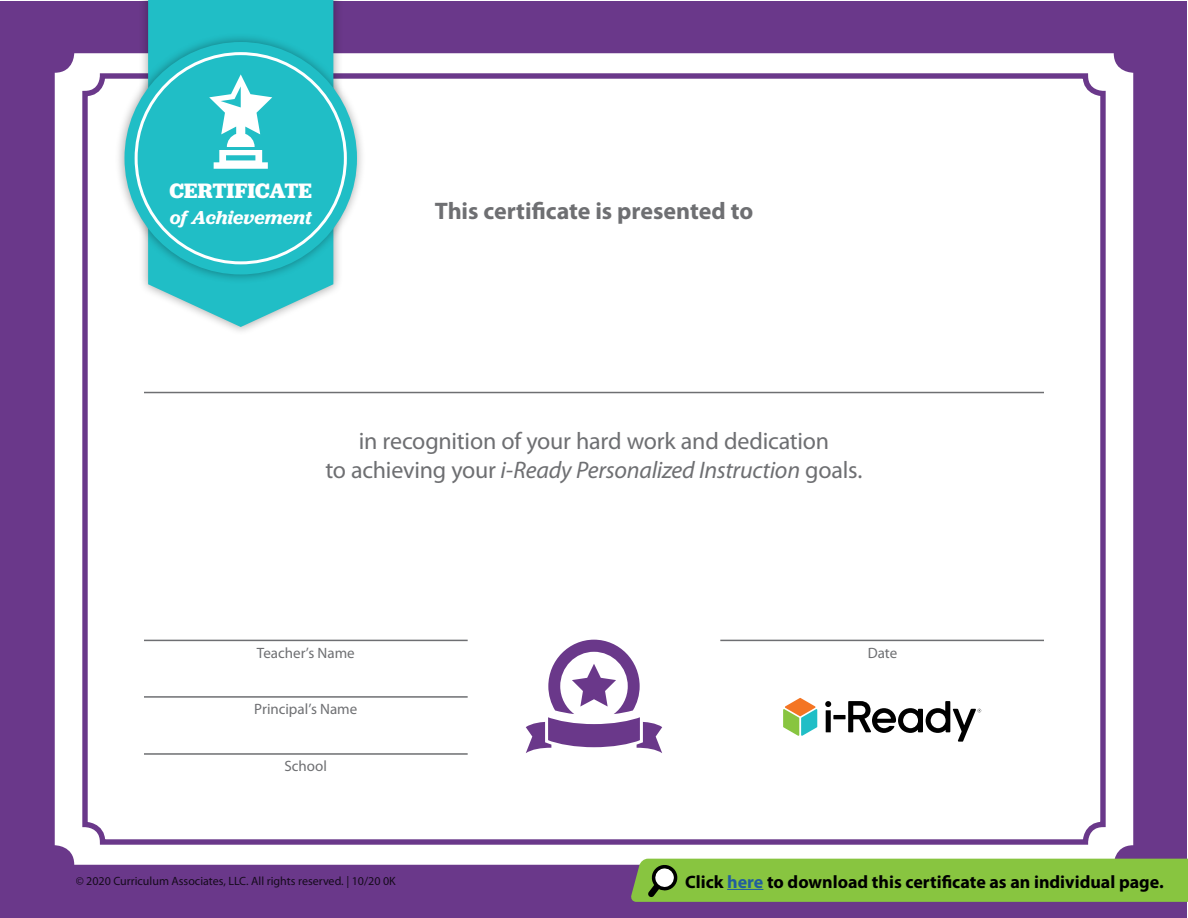
<style>
.page{position:relative;width:1188px;height:918px;background:#fff}
.page>*{position:absolute;margin:0;border:0;box-sizing:border-box;transform-origin:0 0}
.t1{font:24px/28.8px "Myriad Pro";letter-spacing:-.01em;color:#6e6f72;text-align:center}
.t2{font:700 24px "Myriad Pro";letter-spacing:-.005em;color:#6e6f72}
.t3{font:700 21.75px "Jubilat";letter-spacing:-.005em;color:#fff}
.t4{font:italic 600 19.5px "Jubilat";letter-spacing:-.005em;color:#fff}
.t5{font:700 18px "Myriad Pro";color:#000}
.t6{font:15px "Myriad Pro";color:#6e6f72}
.t7{font:12px "Myriad Pro";color:#000}
.s1{font-style:italic}
.s2{color:#215e9e}
</style>
<div class="page">
<div style="left:1px;top:1px;width:1186px;height:916px;background:#6a388a"></div>
<div style="left:55px;top:53px;width:1078px;height:812px;background:#fff;border-radius:20px"></div>
<hr style="left:144px;top:392px;width:900px;height:1px;background:#6e6f72">
<div style="left:82px;top:73px;width:1024px;height:772px;border:5px solid #6a388a;border-radius:18px"></div>
<div style="left:138px;top:0;width:205px;height:336px;background:#000;opacity:.35"></div>
<svg style="left:148px;top:0;width:185px;height:327px;fill:#20bec6"></svg>
<div style="left:115px;top:32px;width:252px;height:252px;background:#000;opacity:.35"></div>
<div style="left:124px;top:42px;width:233px;height:232px;background:#20bec6;border-radius:50%"></div>
<svg style="left:209px;top:74px;width:63px;height:95px"></svg>
<hr style="left:144px;top:696px;width:324px;height:2px;background:#6e6f72">
<hr style="left:144px;top:753px;width:324px;height:2px;background:#6e6f72">
<hr style="left:144px;top:640px;width:324px;height:1px;background:#6e6f72">
<svg style="left:526px;top:640px;width:136px;height:113px"></svg>
<hr style="left:720px;top:640px;width:324px;height:1px;background:#6e6f72">
<svg style="left:783px;top:698px;width:34px;height:38px"></svg>
<div style="left:826px;top:710px;width:5px;height:22px;background:#000"></div>
<svg style="left:833px;top:715px;width:13px;height:4px"></svg>
<svg style="left:848px;top:701px;width:133px;height:41px"></svg>
<svg style="left:825px;top:701px;width:6px;height:6px"></svg>
<div style="left:630px;top:859px;width:558px;height:43px;background:#88c540"></div>
<p class="t3" style="left:169px;top:177px;width:144px">CERTIFICATE</p>
<p class="t4" style="left:170px;top:205px;width:143px">of Achievement</p>
<p class="t2" style="left:435px;top:198px;width:320px">This certificate is presented to</p>
<p class="t1" style="left:325px;top:427px;width:539px">in recognition of your hard work and dedication<br>to achieving your <span class="s1">i-Ready Personalized Instruction</span> goals.</p>
<p class="t6" style="left:257px;top:644px;width:99px">Teacher’s Name</p>
<p class="t6" style="left:868px;top:644px;width:31px">Date</p>
<p class="t6" style="left:254px;top:701px;width:105px">Principal’s Name</p>
<p class="t6" style="left:285px;top:758px;width:44px">School</p>
<p class="t7" style="left:76px;top:874px;width:322px">© 2020 Curriculum Associates, LLC. All rights reserved. | 10/20 0K</p>
<p class="t5" style="left:685px;top:871px;width:480px">Click <span class="s2">here</span> to download this certificate as an individual page.</p>
</div>
